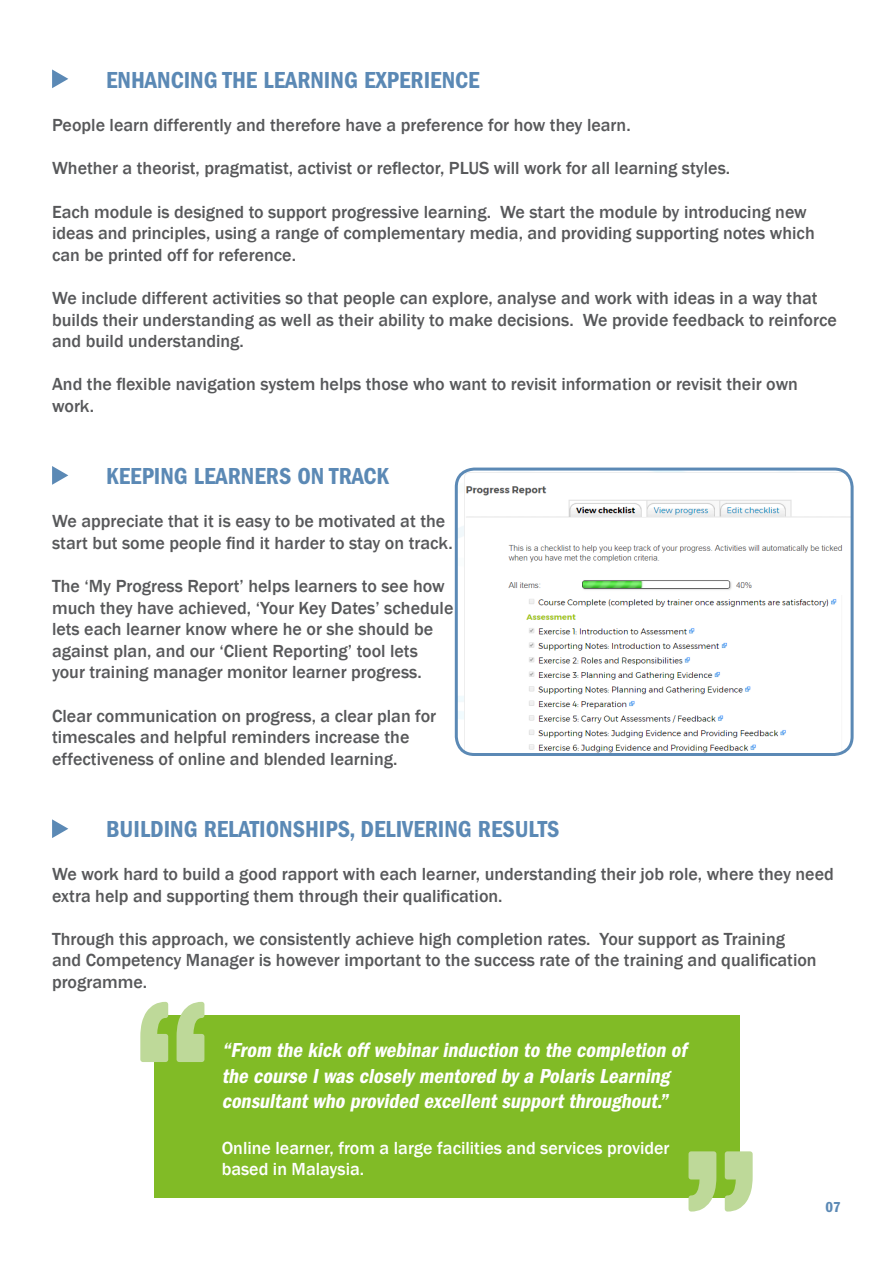
<style>
.page{position:relative;width:893px;height:1263px;background:#fff}
.page>*{position:absolute;margin:0;border:0;box-sizing:border-box;transform-origin:0 0}
.t1{font:24px "ITC Franklin Gothic Std Dm Cd";color:#5b89b5}
.t2{font:italic 21px/25.2px "ITC Franklin Gothic Std Dm Cd";color:#fff}
.t3{font:500 18px/21.6px "Franklin Gothic";color:#57585a}
.t4{font:500 18px/21px "Franklin Gothic";color:#fff}
.t5{font:15px "ITC Franklin Gothic Std Dm Cd";color:#5b89b5}
</style>
<div class="page">
<svg style="left:52px;top:69px;width:16px;height:19px"></svg>
<svg style="left:52px;top:466px;width:16px;height:19px"></svg>
<svg style="left:52px;top:819px;width:16px;height:19px"></svg>
<div style="left:155px;top:1016px;width:585px;height:182px;background:#81bb26"></div>
<svg style="left:140px;top:1002px;width:28px;height:60px"></svg>
<svg style="left:177px;top:1002px;width:27px;height:60px"></svg>
<svg style="left:725px;top:1151px;width:28px;height:60px"></svg>
<svg style="left:688px;top:1151px;width:28px;height:60px"></svg>
<img style="left:456px;top:469px;width:394px;height:285px">
<div style="left:455px;top:468px;width:399px;height:288px;border:3px solid #5b89b5;border-radius:18px"></div>
<p class="t1" style="left:106px;top:66px;width:375px">ENHANCING THE LEARNING EXPERIENCE</p>
<p class="t3" style="left:52px;top:115px;width:580px">People learn differently and therefore have a preference for how they learn.</p>
<p class="t3" style="left:52px;top:158px;width:680px">Whether a theorist, pragmatist, activist or reflector, PLUS will work for all learning styles.</p>
<p class="t3" style="left:52px;top:201px;width:764px">Each module is designed to support progressive learning. We start the module by introducing new ideas and principles, using a range of complementary media, and providing supporting notes which can be printed off for reference.</p>
<p class="t3" style="left:52px;top:287px;width:786px">We include different activities so that people can explore, analyse and work with ideas in a way that builds their understanding as well as their ability to make decisions. We provide feedback to reinforce and build understanding.</p>
<p class="t3" style="left:52px;top:374px;width:747px">And the flexible navigation system helps those who want to revisit information or revisit their own work.</p>
<p class="t1" style="left:106px;top:462px;width:285px">KEEPING LEARNERS ON TRACK</p>
<p class="t3" style="left:52px;top:511px;width:402px">We appreciate that it is easy to be motivated at the start but some people find it harder to stay on track.</p>
<p class="t3" style="left:52px;top:575px;width:403px">The ‘My Progress Report’ helps learners to see how much they have achieved, ‘Your Key Dates’ schedule lets each learner know where he or she should be against plan, and our ‘Client Reporting’ tool lets your training manager monitor learner progress.</p>
<p class="t3" style="left:52px;top:705px;width:386px">Clear communication on progress, a clear plan for timescales and helpful reminders increase the</p>
<p class="t3" style="left:52px;top:748px;width:347px">effectiveness of online and blended learning.</p>
<p class="t1" style="left:106px;top:815px;width:455px">BUILDING RELATIONSHIPS, DELIVERING RESULTS</p>
<p class="t3" style="left:52px;top:863px;width:783px">We work hard to build a good rapport with each learner, understanding their job role, where they need extra help and supporting them through their qualification.</p>
<p class="t3" style="left:52px;top:928px;width:766px">Through this approach, we consistently achieve high completion rates. Your support as Training and Competency Manager is however important to the success rate of the training and qualification programme.</p>
<p class="t2" style="left:222px;top:1038px;width:471px">“From the kick offwebinarinduction to the completion of the course Iwas closely mentored by a Polaris Learning consultantwho provided excellentsupportthroughout.”</p>
<p class="t4" style="left:222px;top:1137px;width:449px">Online learner, from a large facilities and services provider based in Malaysia.</p>
<p class="t5" style="left:825px;top:1198px;width:17px">07</p>
</div>
